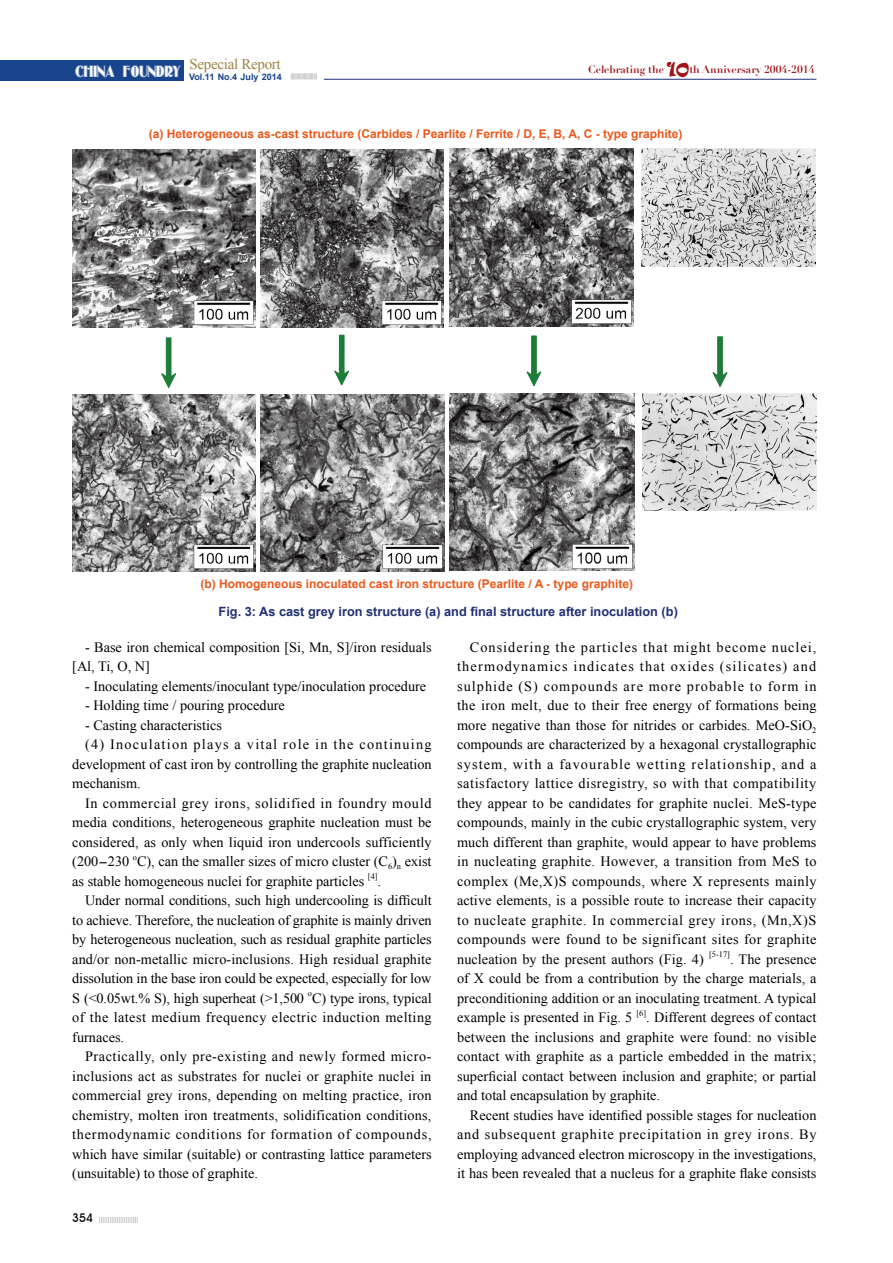
<style>
.page{position:relative;width:893px;height:1263px;background:#fff}
.page>*{position:absolute;margin:0;border:0;box-sizing:border-box;transform-origin:0 0}
.t1{font:15.6px "Oldgate Lane Outline";color:#fff}
.t2{font:15px "Times New Roman";letter-spacing:-.02em;color:#9d8447}
.t3{font:14.25px/19.5px "Times New Roman";color:#000;text-align:justify}
.t4{font:14.25px "Times New Roman";letter-spacing:.05em;color:#000}
.t5{font:14.25px "Times New Roman";letter-spacing:.085em;color:#000}
.t6{font:700 12.75px "Arial";color:#213174}
.t7{font:700 12px "Arial";color:#ea5719}
.t8{font:500 12px "Avant Garde IT Cby BT";color:#000}
.t9{font:700 10.5px "Didot";color:#a0141a}
.t10{font:700 9px "Arial";color:#18448e}
.t11{font:8.25px "Times New Roman";color:#000}
.s1{font-family:"Ravie";font-weight:400;font-size:18px}
</style>
<div class="page">
<svg style="left:99px;top:1217px;width:39px;height:6px"></svg>
<div style="left:0;top:60px;width:184px;height:21px;background:#18448e"></div>
<svg style="left:291px;top:73px;width:26px;height:6px"></svg>
<hr style="left:324px;top:79px;width:492px;height:1px;background:#213174">
<svg style="left:161px;top:338px;width:15px;height:50px"></svg>
<svg style="left:334px;top:335px;width:15px;height:50px"></svg>
<svg style="left:526px;top:336px;width:15px;height:50px"></svg>
<svg style="left:713px;top:337px;width:14px;height:50px"></svg>
<img style="left:72px;top:150px;width:184px;height:177px">
<img style="left:260px;top:150px;width:184px;height:177px">
<img style="left:450px;top:149px;width:183px;height:177px">
<img style="left:641px;top:149px;width:175px;height:118px">
<img style="left:72px;top:394px;width:184px;height:178px">
<img style="left:260px;top:394px;width:184px;height:178px">
<img style="left:450px;top:393px;width:184px;height:178px">
<img style="left:642px;top:393px;width:174px;height:118px">
<p class="t2" style="left:190px;top:54px;width:93px">Sepecial Report</p>
<p class="t1" style="left:75px;top:62px;width:107px">CHINA FOUNDRY</p>
<p class="t9" style="left:588px;top:63px;width:228px">Celebrating the <span class="s1">10</span>th Anniversary 2004-2014</p>
<p class="t10" style="left:189px;top:70px;width:94px">Vol.11 No.4 July 2014</p>
<p class="t7" style="left:149px;top:126px;width:535px">(a) Heterogeneous as-cast structure (Carbides / Pearlite / Ferrite / D, E, B, A, C - type graphite)</p>
<p class="t7" style="left:200px;top:575px;width:434px">(b) Homogeneous inoculated cast iron structure (Pearlite / A - type graphite)</p>
<p class="t6" style="left:219px;top:603px;width:461px">Fig. 3: As cast grey iron structure (a) and final structure after inoculation (b)</p>
<p class="t3" style="left:72px;top:637px;width:361px;text-indent:13px">- Base iron chemical composition [Si, Mn, S]/iron residuals [Al, Ti, O, N]</p>
<p class="t3" style="left:85px;top:676px;width:343px">- Inoculating elements/inoculant type/inoculation procedure</p>
<p class="t3" style="left:85px;top:696px;width:201px">- Holding time / pouring procedure</p>
<p class="t3" style="left:85px;top:715px;width:138px">- Casting characteristics</p>
<p class="t5" style="left:85px;top:735px;width:348px">(4) Inoculation plays a vital role in the continuing</p>
<p class="t3" style="left:72px;top:754px;width:361px">development of cast iron by controlling the graphite nucleation</p>
<p class="t3" style="left:72px;top:773px;width:70px">mechanism.</p>
<p class="t4" style="left:85px;top:793px;width:348px">In commercial grey irons, solidified in foundry mould</p>
<p class="t3" style="left:72px;top:812px;width:361px">media conditions, heterogeneous graphite nucleation must be</p>
<p class="t3" style="left:72px;top:832px;width:361px">considered, as only when liquid iron undercools sufficiently</p>
<p class="t3" style="left:72px;top:852px;width:58px">(200-230</p>
<p class="t11" style="left:133px;top:851px;width:6px">o</p>
<p class="t3" style="left:72px;top:852px;width:361px;text-indent:65px">C), can the smaller sizes of micro cluster (C<sub>6</sub>)<sub>n</sub> exist as stable homogeneous nuclei for graphite particles</p>
<p class="t11" style="left:368px;top:871px;width:11px">[4]</p>
<p class="t3" style="left:378px;top:871px;width:5px">.</p>
<p class="t3" style="left:85px;top:891px;width:348px">Under normal conditions, such high undercooling is difficult</p>
<p class="t3" style="left:72px;top:910px;width:361px">to achieve. Therefore, the nucleation of graphite is mainly driven</p>
<p class="t3" style="left:72px;top:930px;width:361px">by heterogeneous nucleation, such as residual graphite particles</p>
<p class="t3" style="left:72px;top:949px;width:361px">and/or non-metallic micro-inclusions. High residual graphite</p>
<p class="t3" style="left:72px;top:969px;width:361px">dissolution in the base iron could be expected, especially for low</p>
<p class="t3" style="left:72px;top:988px;width:233px">S (&lt;0.05wt.% S), high superheat (&gt;1,500</p>
<p class="t11" style="left:308px;top:988px;width:6px">o</p>
<p class="t3" style="left:72px;top:988px;width:361px;text-indent:240px">C) type irons, typical of the latest medium frequency electric induction melting furnaces.</p>
<p class="t3" style="left:72px;top:1047px;width:361px;text-indent:13px">Practically, only pre-existing and newly formed micro&shy;inclusions act as substrates for nuclei or graphite nuclei in commercial grey irons, depending on melting practice, iron chemistry, molten iron treatments, solidification conditions, thermodynamic conditions for formation of compounds, which have similar (suitable) or contrasting lattice parameters (unsuitable) to those of graphite.</p>
<p class="t8" style="left:72px;top:1211px;width:22px">354</p>
<p class="t3" style="left:457px;top:637px;width:361px;text-indent:13px">Considering the particles that might become nuclei, thermodynamics indicates that oxides (silicates) and sulphide (S) compounds are more probable to form in the iron melt, due to their free energy of formations being more negative than those for nitrides or carbides. MeO-SiO<sub>2 </sub>compounds are characterized by a hexagonal crystallographic system, with a favourable wetting relationship, and a satisfactory lattice disregistry, so with that compatibility they appear to be candidates for graphite nuclei. MeS-type compounds, mainly in the cubic crystallographic system, very much different than graphite, would appear to have problems in nucleating graphite. However, a transition from MeS to complex (Me,X)S compounds, where X represents mainly active elements, is a possible route to increase their capacity to nucleate graphite. In commercial grey irons, (Mn,X)S compounds were found to be significant sites for graphite nucleation by the present authors (Fig. 4)</p>
<p class="t11" style="left:709px;top:949px;width:22px">[5-17]</p>
<p class="t3" style="left:457px;top:949px;width:361px;text-indent:273px">. The presence of X could be from a contribution by the charge materials, a preconditioning addition or an inoculating treatment. A typical example is presented in Fig. 5</p>
<p class="t11" style="left:636px;top:1007px;width:11px">[6]</p>
<p class="t3" style="left:457px;top:1008px;width:361px;text-indent:189px">. Different degrees of contact between the inclusions and graphite were found: no visible contact with graphite as a particle embedded in the matrix; superficial contact between inclusion and graphite; or partial and total encapsulation by graphite.</p>
<p class="t3" style="left:457px;top:1105px;width:361px;text-indent:13px">Recent studies have identified possible stages for nucleation and subsequent graphite precipitation in grey irons. By employing advanced electron microscopy in the investigations, it has been revealed that a nucleus for a graphite flake consists</p>
</div>
